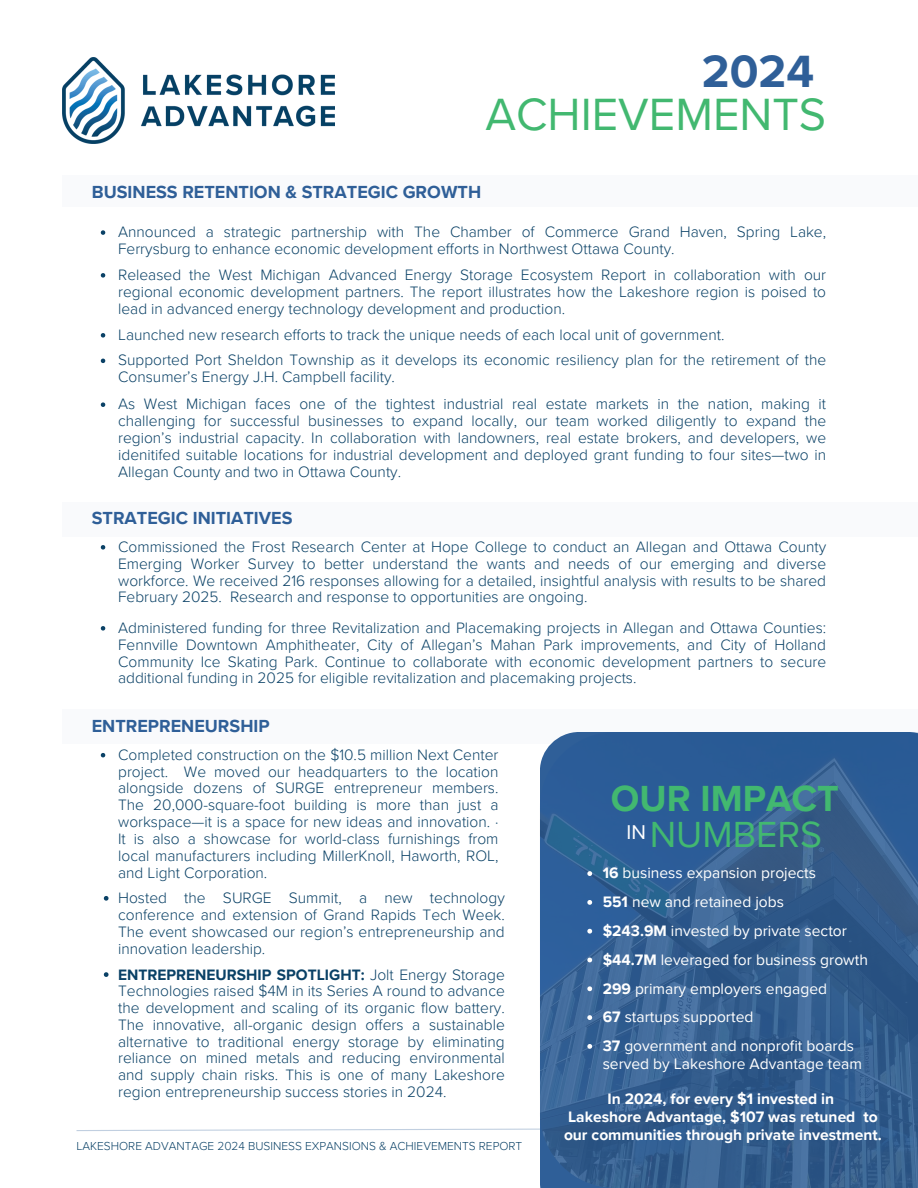
<style>
.page{position:relative;width:918px;height:1188px;background:#fff}
.page>*{position:absolute;margin:0;border:0;box-sizing:border-box;transform-origin:0 0}
.t1{font:46.5px/42.8px "Proxima Nova";color:#42b870;text-align:right}
.t2{font:700 37.35px "Proxima Nova";color:#42b870}
.t3{font:37.35px "Proxima Nova";color:#42b870}
.t4{font:20.55px "Proxima Nova";color:#fff}
.t5{font:700 18px "Proxima Nova";color:#2f5f98}
.t6{font:300 15.6px/16.8px "Proxima Nova";color:#0a4166;text-align:justify}
.t7{font:15.6px/17.5px "Proxima Nova";color:#fff}
.t8{font:700 15.6px/18px "Proxima Nova";color:#fff;text-align:center}
.t9{font:300 15.45px/16.8px "Proxima Nova";color:#0a4166;text-align:justify}
.t10{font:300 11.85px "Proxima Nova";color:#0a4166}
.s1{font-weight:700;color:#2f5f98}
.s2{font-weight:700}
</style>
<div class="page">
<svg style="left:76px;top:1128px;width:464px;height:3px"></svg>
<div style="left:62px;top:175px;width:856px;height:31px;background:#f9fafc"></div>
<img style="left:540px;top:744px;width:378px;height:444px">
<div style="left:551px;top:732px;width:367px;height:12px;background:#295a95"></div>
<img style="left:62px;top:57px;width:272px;height:87px">
<svg style="left:104px;top:896px;width:5px;height:5px"></svg>
<svg style="left:104px;top:972px;width:5px;height:5px"></svg>
<svg style="left:101px;top:753px;width:4px;height:4px"></svg>
<svg style="left:587px;top:871px;width:5px;height:5px"></svg>
<svg style="left:587px;top:900px;width:5px;height:5px"></svg>
<svg style="left:587px;top:929px;width:5px;height:5px"></svg>
<svg style="left:587px;top:958px;width:5px;height:4px"></svg>
<svg style="left:587px;top:986px;width:5px;height:5px"></svg>
<svg style="left:587px;top:1015px;width:5px;height:5px"></svg>
<svg style="left:587px;top:1044px;width:5px;height:5px"></svg>
<svg style="left:101px;top:230px;width:4px;height:5px"></svg>
<svg style="left:101px;top:333px;width:4px;height:5px"></svg>
<svg style="left:101px;top:359px;width:4px;height:4px"></svg>
<svg style="left:101px;top:273px;width:4px;height:5px"></svg>
<svg style="left:101px;top:402px;width:4px;height:5px"></svg>
<div style="left:62px;top:502px;width:856px;height:34px;background:#f9fafc"></div>
<svg style="left:101px;top:545px;width:4px;height:5px"></svg>
<svg style="left:101px;top:626px;width:4px;height:5px"></svg>
<p class="t1" style="left:486px;top:51px;width:342px"><span class="s1">2024<br></span>ACHIEVEMENTS</p>
<p class="t5" style="left:92px;top:181px;width:391px">BUSINESS RETENTION &amp; STRATEGIC GROWTH</p>
<p class="t6" style="left:118px;top:224px;width:710px">Announced a strategic partnership with The Chamber of Commerce Grand Haven, Spring Lake,<br>Ferrysburg to enhance economic development efforts in Northwest Ottawa County.</p>
<h6 class="t6" style="left:118px;top:267px;width:710px">Released the West Michigan Advanced Energy Storage Ecosystem Report in collaboration with our regional economic development partners. The report illustrates how the Lakeshore region is poised to lead in advanced energy technology development and production.</h6>
<p class="t6" style="left:118px;top:327px;width:608px">Launched new research efforts to track the unique needs of each local unit of government.</p>
<p class="t6" style="left:118px;top:352px;width:710px">Supported Port Sheldon Township as it develops its economic resiliency plan for the retirement of the<br>Consumer’s Energy J.H. Campbell facility.</p>
<p class="t6" style="left:118px;top:396px;width:710px">As West Michigan faces one of the tightest industrial real estate markets in the nation, making it challenging for successful businesses to expand locally, our team worked diligently to expand the region’s industrial capacity. In collaboration with landowners, real estate brokers, and developers, we idenitifed suitable locations for industrial development and deployed grant funding to four sites—two in Allegan County and two in Ottawa County.</p>
<h3 class="t5" style="left:92px;top:508px;width:202px">STRATEGIC INITIATIVES</h3>
<h4 class="t6" style="left:118px;top:539px;width:710px">Commissioned the Frost Research Center at Hope College to conduct an Allegan and Ottawa County Emerging Worker Survey to better understand the wants and needs of our emerging and diverse workforce. We received 216 responses allowing for a detailed, insightful analysis with results to be shared February 2025. Research and response to opportunities are ongoing.</h4>
<p class="t6" style="left:118px;top:620px;width:710px">Administered funding for three Revitalization and Placemaking projects in Allegan and Ottawa Counties:<br>Fennville Downtown Amphitheater, City of Allegan’s Mahan Park improvements, and City of Holland Community Ice Skating Park. Continue to collaborate with economic development partners to secure additional funding in 2025 for eligible revitalization and placemaking projects.</p>
<p class="t5" style="left:92px;top:715px;width:179px">ENTREPRENEURSHIP</p>
<p class="t6" style="left:118px;top:746px;width:382px">Completed construction on the $10.5 million Next Center project. We moved our headquarters to the location alongside dozens of SURGE entrepreneur members.<br>The 20,000-square-foot building is more than just a workspace—it is a space for new ideas and innovation. · It is also a showcase for world-class furnishings from local manufacturers including MillerKnoll, Haworth, ROL, and Light Corporation.</p>
<h1 class="t9" style="left:118px;top:890px;width:388px">Hosted the SURGE Summit, a new technology conference and extension of Grand Rapids Tech Week.<br>The event showcased our region’s entrepreneurship and innovation leadership.</h1>
<h5 class="t9" style="left:118px;top:966px;width:388px"><span class="s2">ENTREPRENEURSHIP SPOTLIGHT:</span> Jolt Energy Storage Technologies raised $4M in its Series A round to advance the development and scaling of its organic flow battery.<br>The innovative, all-organic design offers a sustainable alternative to traditional energy storage by eliminating reliance on mined metals and reducing environmental and supply chain risks. This is one of many Lakeshore region entrepreneurship success stories in 2024.</h5>
<p class="t10" style="left:77px;top:1139px;width:447px">LAKESHORE ADVANTAGE 2024 BUSINESS EXPANSIONS &amp; ACHIEVEMENTS REPORT</p>
<p class="t2" style="left:611px;top:777px;width:230px">OUR IMPACT</p>
<p class="t4" style="left:627px;top:820px;width:21px">IN</p>
<p class="t3" style="left:650px;top:813px;width:174px">NUMBERS</p>
<p class="t7" style="left:603px;top:865px;width:215px"><span class="s2">16</span> business expansion projects</p>
<h5 class="t7" style="left:603px;top:894px;width:183px"><span class="s2">551</span> new and retained jobs</h5>
<p class="t7" style="left:603px;top:922px;width:246px"><span class="s2">$243.9M</span> invested by private sector</p>
<p class="t7" style="left:603px;top:951px;width:267px"><span class="s2">$44.7M</span> leveraged for business growth</p>
<h5 class="t7" style="left:603px;top:980px;width:226px"><span class="s2">299</span> primary employers engaged</h5>
<p class="t7" style="left:603px;top:1009px;width:152px"><span class="s2">67</span> startups supported</p>
<p class="t7" style="left:603px;top:1038px;width:261px"><span class="s2">37</span> government and nonprofit boards served by Lakeshore Advantage team</p>
<h2 class="t8" style="left:564px;top:1090px;width:319px">In 2024, for every $1 invested in<br>Lakeshore Advantage, $107 was retuned to our communities through private investment.</h2>
</div>
